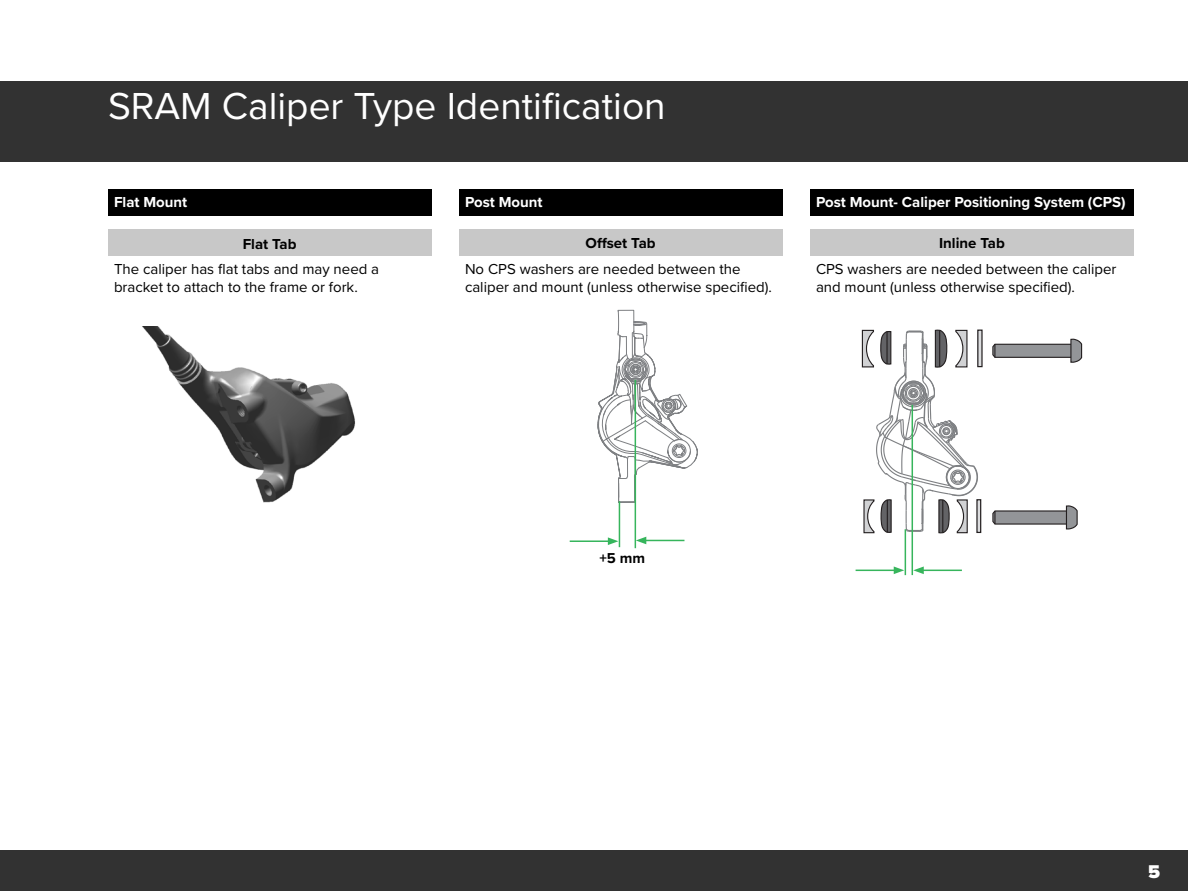
<style>
.page{position:relative;width:1188px;height:891px;background:#fff}
.page>*{position:absolute;margin:0;border:0;box-sizing:border-box;transform-origin:0 0}
.t1{font:39px "Proxima Nova";color:#fff}
.t2{font:900 19.2px "Proxima Nova";color:#fff}
.t3{font:15px/18px "Proxima Nova";color:#000}
.t4{font:700 15px "Proxima Nova";color:#fff}
.t5{font:700 15px "Proxima Nova";color:#000}
.t6{font:700 14.85px "Proxima Nova";color:#000}
</style>
<div class="page">
<div style="left:0;top:850px;width:1188px;height:41px;background:#323232"></div>
<div style="left:108px;top:189px;width:323px;height:27px;background:#000"></div>
<div style="left:108px;top:230px;width:323px;height:26px;background:#c8c8c8"></div>
<div style="left:459px;top:189px;width:323px;height:26px;background:#000"></div>
<div style="left:459px;top:229px;width:323px;height:27px;background:#c8c8c8"></div>
<hr style="left:570px;top:540px;width:40px;height:2px;background:#36b55c">
<svg style="left:596px;top:215px;width:119px;height:334px"></svg>
<hr style="left:635px;top:380px;width:1px;height:168px;background:#37b55c">
<div style="left:810px;top:189px;width:324px;height:26px;background:#000"></div>
<div style="left:810px;top:229px;width:324px;height:27px;background:#c8c8c8"></div>
<svg style="left:992px;top:505px;width:86px;height:25px"></svg>
<svg style="left:992px;top:338px;width:91px;height:25px"></svg>
<svg style="left:978px;top:330px;width:4px;height:37px"></svg>
<div style="left:976px;top:499px;width:5px;height:34px;border:1px solid #231f20"></div>
<svg style="left:861px;top:329px;width:118px;height:205px"></svg>
<hr style="left:905px;top:529px;width:1px;height:46px;background:#37b55c">
<hr style="left:856px;top:570px;width:40px;height:1px;background:#37b55c">
<svg style="left:894px;top:566px;width:10px;height:8px"></svg>
<hr style="left:921px;top:570px;width:41px;height:1px;background:#37b55c">
<svg style="left:913px;top:566px;width:11px;height:8px"></svg>
<hr style="left:912px;top:405px;width:1px;height:170px;background:#37b55c">
<div style="left:0;top:81px;width:1188px;height:81px;background:#323232"></div>
<img style="left:142px;top:327px;width:213px;height:176px">
<h1 class="t1" style="left:108px;top:76px;width:559px">SRAM Caliper Type Identification</h1>
<p class="t4" style="left:114px;top:191px;width:75px">Flat Mount</p>
<p class="t5" style="left:243px;top:233px;width:55px">Flat Tab</p>
<p class="t3" style="left:114px;top:260px;width:267px">The caliper has flat tabs and may need a bracket to attach to the frame or fork.</p>
<p class="t4" style="left:465px;top:191px;width:79px">Post Mount</p>
<p class="t5" style="left:586px;top:232px;width:72px">Offset Tab</p>
<p class="t3" style="left:465px;top:259px;width:309px">No CPS washers are needed between the caliper and mount (unless otherwise specified).</p>
<p class="t4" style="left:816px;top:191px;width:311px">Post Mount- Caliper Positioning System (CPS)</p>
<p class="t5" style="left:939px;top:232px;width:67px">Inline Tab</p>
<p class="t3" style="left:816px;top:259px;width:302px">CPS washers are needed between the caliper and mount (unless otherwise specified).</p>
<p class="t6" style="left:599px;top:547px;width:47px">+5 mm</p>
<p class="t2" style="left:1148px;top:857px;width:13px">5</p>
</div>
